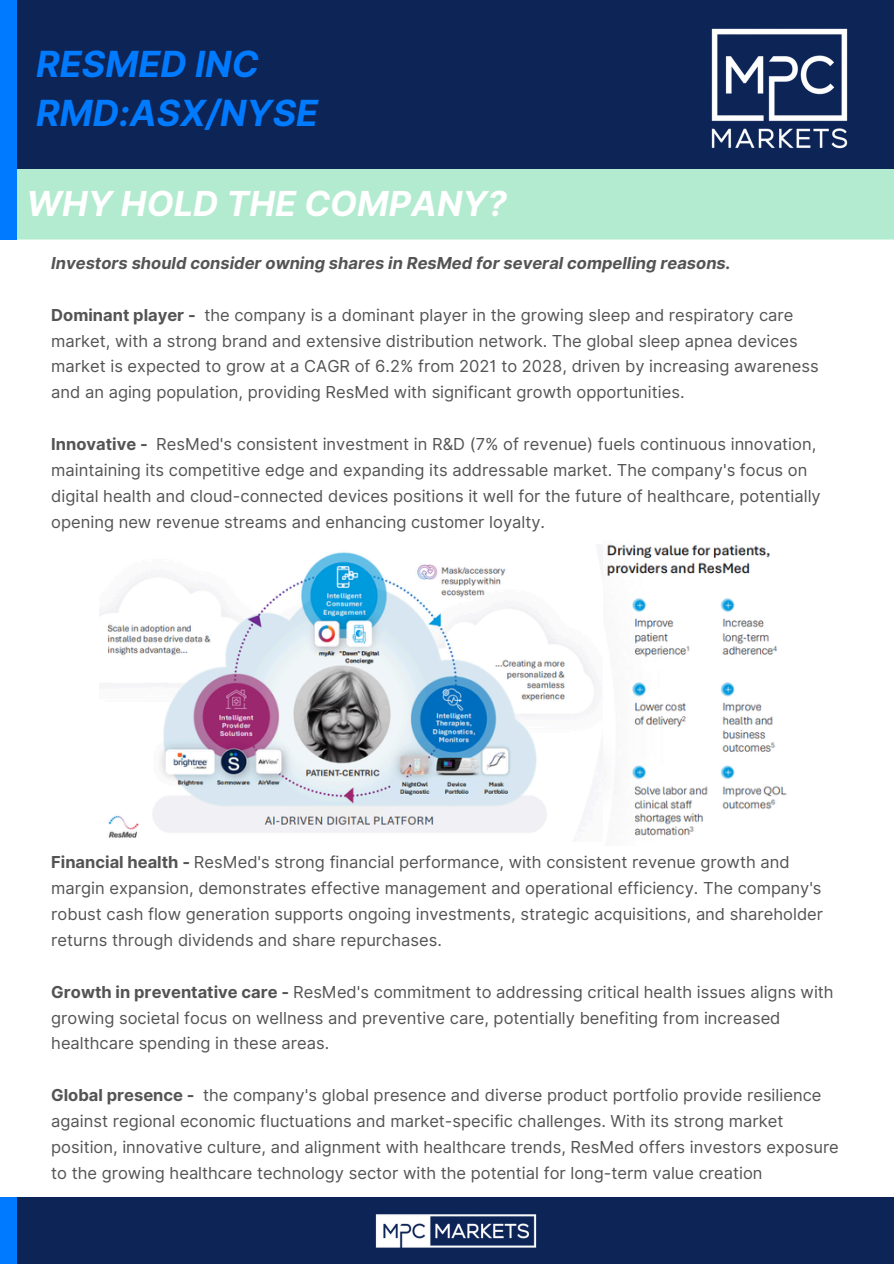
<style>
.page{position:relative;width:894px;height:1264px;background:#fff}
.page>*{position:absolute;margin:0;border:0;box-sizing:border-box;transform-origin:0 0}
.t1{font:italic 700 36px/49.5px "Inter";color:#007bff}
.t2{font:italic 700 34.5px "Inter";color:#fff}
.t3{font:16.5px/25.8px "Inter";color:#545454}
.t4{font:italic 700 16.5px "Inter";color:#545454}
.s1{font-weight:700}
</style>
<div class="page">
<div style="left:0;top:1197px;width:893px;height:66px;background:#0d2457"></div>
<div style="left:0;top:1197px;width:17px;height:66px;background:#007bff"></div>
<img style="left:375px;top:1214px;width:162px;height:34px">
<div style="left:17px;top:168px;width:876px;height:71px;background:#b3ebd0"></div>
<div style="left:0;top:0;width:893px;height:168px;background:#0d2457"></div>
<div style="left:0;top:0;width:17px;height:239px;background:#007bff"></div>
<img style="left:711px;top:28px;width:137px;height:121px">
<img style="left:100px;top:552px;width:496px;height:286px">
<img style="left:607px;top:544px;width:180px;height:292px">
<p class="t1" style="left:36px;top:39px;width:284px">RESMED INC<br>RMD:ASX/NYSE</p>
<p class="t2" style="left:26px;top:183px;width:481px">WHY HOLD THE COMPANY?</p>
<p class="t4" style="left:51px;top:253px;width:680px">Investors should consider owning shares in ResMed for several compelling reasons.</p>
<p class="t3" style="left:51px;top:302px;width:768px"><span class="s1">Dominant player -</span> the company is a dominant player in the growing sleep and respiratory care market, with a strong brand and extensive distribution network. The global sleep apnea devices market is expected to grow at a CAGR of 6.2% from 2021 to 2028, driven by increasing awareness and an aging population, providing ResMed with significant growth opportunities.</p>
<p class="t3" style="left:51px;top:431px;width:770px"><span class="s1">Innovative -</span> ResMed's consistent investment in R&amp;D (7% of revenue) fuels continuous innovation, maintaining its competitive edge and expanding its addressable market. The company's focus on digital health and cloud-connected devices positions it well for the future of healthcare, potentially</p>
<p class="t3" style="left:51px;top:509px;width:495px">opening new revenue streams and enhancing customer loyalty.</p>
<h1 class="t3" style="left:51px;top:849px;width:773px"><span class="s1">Financial health -</span> ResMed's strong financial performance, with consistent revenue growth and margin expansion, demonstrates effective management and operational efficiency. The company's robust cash flow generation supports ongoing investments, strategic acquisitions, and shareholder returns through dividends and share repurchases.</h1>
<h1 class="t3" style="left:51px;top:978px;width:783px"><span class="s1">Growth in preventative care -</span> ResMed's commitment to addressing critical health issues aligns with growing societal focus on wellness and preventive care, potentially benefiting from increased healthcare spending in these areas.</h1>
<h2 class="t3" style="left:51px;top:1082px;width:789px"><span class="s1">Global presence -</span> the company's global presence and diverse product portfolio provide resilience against regional economic fluctuations and market-specific challenges. With its strong market position, innovative culture, and alignment with healthcare trends, ResMed offers investors exposure</h2>
<p class="t3" style="left:51px;top:1159px;width:712px">to the growing healthcare technology sector with the potential for long-term value creation</p>
</div>
